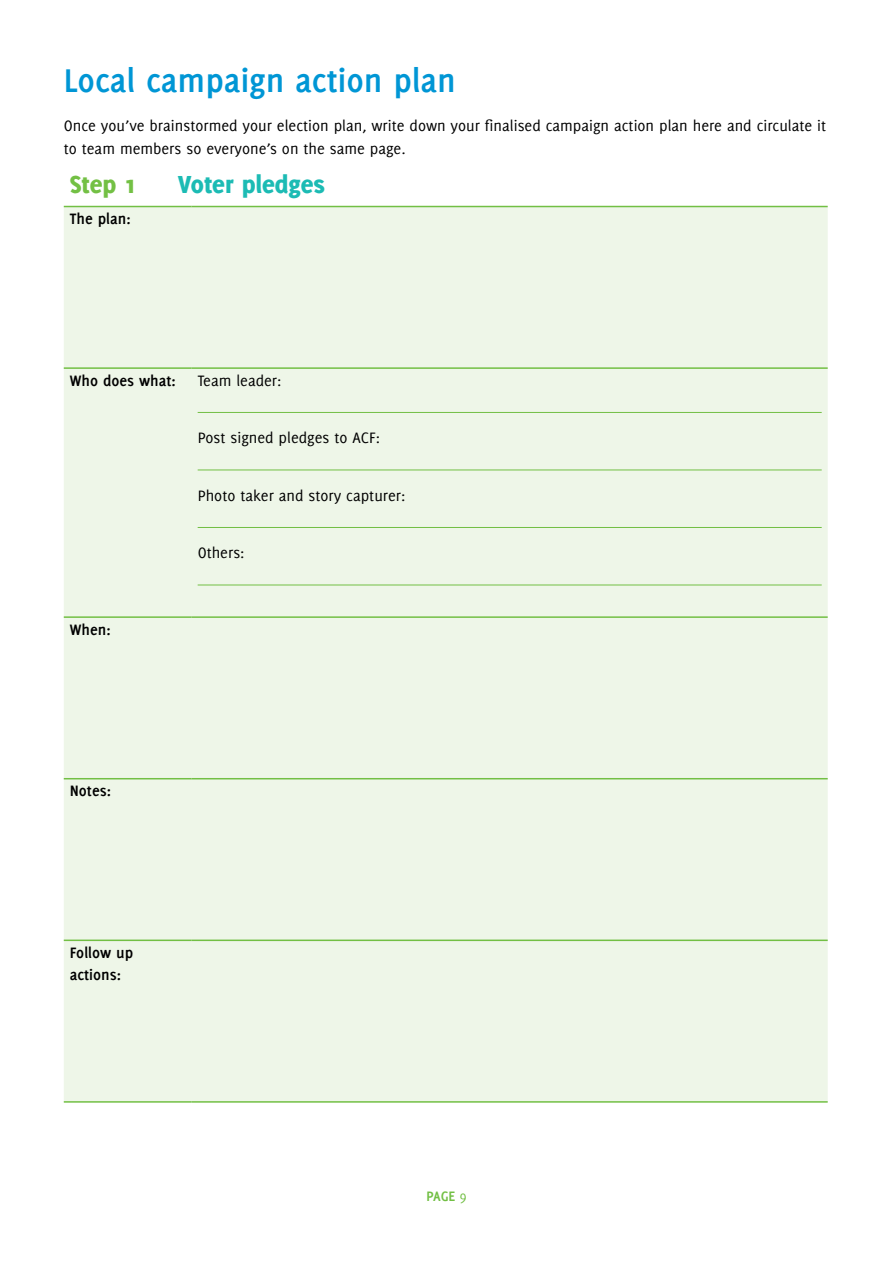
<style>
.page{position:relative;width:893px;height:1263px;background:#fff}
.page>*{position:absolute;margin:0;border:0;box-sizing:border-box;transform-origin:0 0}
.t1{font:700 36px "Delicious";color:#0096d5}
.t2{font:800 27px "Delicious";color:#1cbbb4}
.t3{font:800 27px "Delicious";color:#73c044}
.t4{font:16.5px/22.5px "Delicious";color:#000}
.t5{font:700 16.5px/22.5px "Delicious";color:#000}
.t6{font:700 15px "Delicious";color:#72bf44}
.s1{font-weight:400}
</style>
<div class="page">
<div style="left:64px;top:207px;width:764px;height:894px;background:#eef6e8"></div>
<hr style="left:64px;top:367px;width:128px;height:2px;background:#72bf44">
<hr style="left:192px;top:367px;width:636px;height:2px;background:#72bf44">
<hr style="left:64px;top:616px;width:128px;height:2px;background:#72bf44">
<hr style="left:192px;top:616px;width:636px;height:2px;background:#72bf44">
<hr style="left:64px;top:778px;width:128px;height:1px;background:#72bf44">
<hr style="left:192px;top:778px;width:636px;height:1px;background:#72bf44">
<hr style="left:64px;top:939px;width:128px;height:2px;background:#72bf44">
<hr style="left:192px;top:939px;width:636px;height:2px;background:#72bf44">
<hr style="left:64px;top:1101px;width:128px;height:2px;background:#72bf44">
<hr style="left:192px;top:1101px;width:636px;height:2px;background:#72bf44">
<hr style="left:64px;top:206px;width:128px;height:1px;background:#72bf44">
<hr style="left:192px;top:206px;width:636px;height:1px;background:#72bf44">
<hr style="left:198px;top:412px;width:624px;height:1px;background:#72bf44">
<hr style="left:198px;top:470px;width:624px;height:1px;background:#72bf44">
<hr style="left:198px;top:527px;width:624px;height:1px;background:#72bf44">
<hr style="left:198px;top:585px;width:624px;height:1px;background:#72bf44">
<h1 class="t1" style="left:64px;top:59px;width:394px">Local campaign action plan</h1>
<p class="t4" style="left:64px;top:114px;width:764px">Once you’ve brainstormed your election plan, write down your finalised campaign action plan here and circulate it to team members so everyone’s on the same page.</p>
<h2 class="t3" style="left:70px;top:169px;width:68px">Step 1</h2>
<h2 class="t2" style="left:178px;top:169px;width:149px">Voter pledges</h2>
<p class="t5" style="left:70px;top:207px;width:62px">The plan:</p>
<p class="t5" style="left:70px;top:369px;width:107px">Who does what:</p>
<p class="t4" style="left:198px;top:369px;width:85px">Team leader:</p>
<p class="t4" style="left:198px;top:426px;width:184px">Post signed pledges to ACF:</p>
<p class="t4" style="left:198px;top:484px;width:209px">Photo taker and story capturer:</p>
<p class="t5" style="left:70px;top:618px;width:42px">When:</p>
<p class="t5" style="left:70px;top:779px;width:43px">Notes:</p>
<p class="t5" style="left:70px;top:941px;width:65px">Follow up actions:</p>
<p class="t4" style="left:198px;top:541px;width:48px">Others:</p>
<p class="t6" style="left:426px;top:1188px;width:42px">PAGE <span class="s1">9</span></p>
</div>
